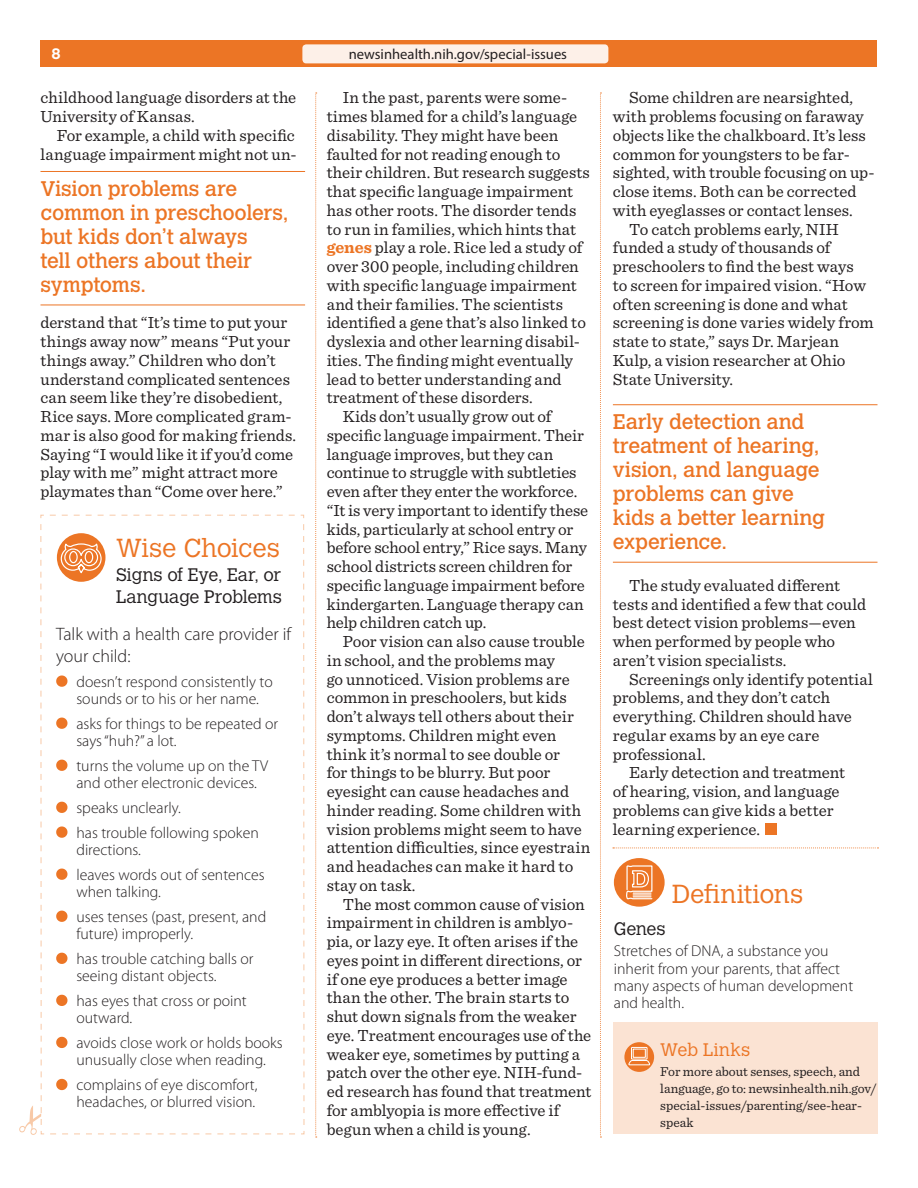
<style>
.page{position:relative;width:918px;height:1188px;background:#fff}
.page>*{position:absolute;margin:0;border:0;box-sizing:border-box;transform-origin:0 0}
.sidebar_H1{font:300 25.8px "Calvert MT Std";color:#ec7525}
.Q{font:21px/24px "Calvert MT Std";letter-spacing:-.015em;color:#ec7525}
.sidebar_H3{font:300 18px/21.6px "Myriad Pro";color:#231f20}
.sidebar_H2{font:300 18px/21.6px "Calvert MT Std";letter-spacing:-.01em;color:#231f20}
.t1{font:300 18px "Calvert MT Std";letter-spacing:.01em;color:#ec7525}
.t2{font:16.8px/18.8px "Sentinel";color:#231f20}
.sidebar_L{font:300 15.75px/17.2px "Myriad Pro";color:#231f20}
.sidebar_P{font:300 15.75px/17.2px "Myriad Pro";color:#231f20}
.t3{font:700 15px "Calvert MT Std";color:#fff}
.t4{font:14.7px "Myriad Pro";color:#231f20}
.t5{font:13.5px/17px "Sentinel";color:#231f20}
.s1{font-weight:700;color:#ec7525}
</style>
<div class="page">
<div style="left:40px;top:40px;width:838px;height:28px;background:#ec7525"></div>
<div style="left:302px;top:44px;width:306px;height:19px;background:#fdf0e8;border-radius:4px"></div>
<svg style="left:315px;top:93px;width:2px;height:1045px"></svg>
<svg style="left:600px;top:93px;width:1px;height:1045px"></svg>
<div style="left:766px;top:824px;width:11px;height:11px;background:#ec7525"></div>
<div style="left:614px;top:1022px;width:264px;height:112px;background:#fbe3d3"></div>
<svg style="left:624px;top:1042px;width:30px;height:30px"></svg>
<svg style="left:628px;top:1047px;width:23px;height:19px"></svg>
<div style="left:633px;top:1049px;width:13px;height:9px;border:1px solid #fff"></div>
<hr style="left:613px;top:404px;width:265px;height:1px;background:#ec7525">
<hr style="left:613px;top:562px;width:265px;height:1px;background:#ec7525">
<svg style="left:40px;top:514px;width:265px;height:621px"></svg>
<svg style="left:56px;top:675px;width:11px;height:12px"></svg>
<svg style="left:56px;top:718px;width:11px;height:11px"></svg>
<svg style="left:56px;top:760px;width:11px;height:11px"></svg>
<svg style="left:56px;top:802px;width:11px;height:11px"></svg>
<svg style="left:56px;top:826px;width:11px;height:12px"></svg>
<svg style="left:56px;top:869px;width:11px;height:11px"></svg>
<svg style="left:56px;top:911px;width:11px;height:11px"></svg>
<svg style="left:56px;top:953px;width:11px;height:11px"></svg>
<svg style="left:56px;top:995px;width:11px;height:11px"></svg>
<svg style="left:56px;top:1037px;width:11px;height:11px"></svg>
<svg style="left:56px;top:1079px;width:11px;height:11px"></svg>
<div style="left:57px;top:533px;width:48px;height:49px;background:#ec7525;border-radius:50%"></div>
<svg style="left:60px;top:543px;width:42px;height:32px"></svg>
<svg style="left:19px;top:524px;width:23px;height:611px"></svg>
<hr style="left:40px;top:171px;width:265px;height:1px;background:#ec7525">
<hr style="left:40px;top:305px;width:265px;height:1px;background:#ec7525">
<svg style="left:613px;top:848px;width:266px;height:1px"></svg>
<div style="left:614px;top:858px;width:51px;height:49px;background:#ec7525;border-radius:50%"></div>
<svg style="left:626px;top:865px;width:27px;height:35px"></svg>
<p class="t3" style="left:52px;top:45px;width:11px">8</p>
<p class="t4" style="left:349px;top:45px;width:220px">newsinhealth.nih.gov/special-issues</p>
<p class="t2" style="left:327px;top:87px;width:265px;text-indent:16px">In the past, parents were some&shy;times blamed for a child’s language disability. They might have been faulted for not reading enough to their children. But research suggests that specific language impairment has other roots. The disorder tends to run in families, which hints that <span class="s1">genes</span> play a role. Rice led a study of over 300 people, including children with specific language impairment and their families. The scientists identified a gene that’s also linked to dyslexia and other learning disabil&shy;ities. The finding might eventually lead to better understanding and treatment of these disorders.</p>
<p class="t2" style="left:327px;top:406px;width:263px;text-indent:16px">Kids don’t usually grow out of specific language impairment. Their language improves, but they can continue to struggle with subtleties even after they enter the workforce. “It is very important to identify these kids, particularly at school entry or before school entry,” Rice says. Many school districts screen children for specific language impairment before kindergarten. Language therapy can help children catch up.</p>
<p class="t2" style="left:327px;top:631px;width:265px;text-indent:16px">Poor vision can also cause trouble in school, and the problems may<br>go unnoticed. Vision problems are common in preschoolers, but kids don’t always tell others about their symptoms. Children might even think it’s normal to see double or<br>for things to be blurry. But poor eyesight can cause headaches and hinder reading. Some children with vision problems might seem to have attention difficulties, since eyestrain and headaches can make it hard to stay on task.</p>
<p class="t2" style="left:327px;top:894px;width:266px;text-indent:16px">The most common cause of vision impairment in children is amblyo&shy;pia, or lazy eye. It often arises if the eyes point in different directions, or if one eye produces a better image than the other. The brain starts to shut down signals from the weaker eye. Treatment encourages use of the weaker eye, sometimes by putting a patch over the other eye. NIH-fund&shy;ed research has found that treatment for amblyopia is more effective if begun when a child is young.</p>
<p class="t2" style="left:40px;top:87px;width:257px">childhood language disorders at the<br>University of Kansas.</p>
<p class="t2" style="left:40px;top:125px;width:258px;text-align:right">For example, a child with specific language impairment might not un-</p>
<p class="Q" style="left:40px;top:176px;width:250px">Vision problems are common in preschoolers, but kids don’t always<br>tell others about their symptoms.</p>
<p class="t2" style="left:40px;top:312px;width:257px">derstand that “It’s time to put your things away now” means “Put your things away.” Children who don’t understand complicated sentences can seem like they’re disobedient, Rice says. More complicated gram&shy;mar is also good for making friends.<br>Saying “I would like it if you’d come play with me” might attract more playmates than “Come over here.”</p>
<p class="sidebar_H1" style="left:116px;top:533px;width:165px">Wise Choices</p>
<p class="sidebar_H2" style="left:116px;top:565px;width:167px">Signs of Eye, Ear, or<br>Language Problems</p>
<p class="sidebar_H3" style="left:56px;top:624px;width:237px">Talk with a health care provider if your child:</p>
<p class="sidebar_L" style="left:76px;top:673px;width:198px">doesn’t respond consistently to sounds or to his or her name.</p>
<p class="sidebar_L" style="left:76px;top:715px;width:203px">asks for things to be repeated or says “huh?” a lot.</p>
<p class="sidebar_L" style="left:76px;top:757px;width:193px">turns the volume up on the TV and other electronic devices.</p>
<p class="sidebar_L" style="left:76px;top:799px;width:106px">speaks unclearly.</p>
<p class="sidebar_L" style="left:76px;top:824px;width:184px">has trouble following spoken directions.</p>
<p class="sidebar_L" style="left:76px;top:866px;width:190px">leaves words out of sentences when talking.</p>
<p class="sidebar_L" style="left:76px;top:908px;width:191px">uses tenses (past, present, and future) improperly.</p>
<p class="sidebar_L" style="left:76px;top:950px;width:179px">has trouble catching balls or seeing distant objects.</p>
<p class="sidebar_L" style="left:76px;top:992px;width:172px">has eyes that cross or point outward.</p>
<p class="sidebar_L" style="left:76px;top:1034px;width:208px">avoids close work or holds books unusually close when reading.</p>
<p class="sidebar_L" style="left:76px;top:1076px;width:183px">complains of eye discomfort, headaches, or blurred vision.</p>
<p class="t2" style="left:613px;top:87px;width:263px;text-indent:16px">Some children are nearsighted, with problems focusing on faraway objects like the chalkboard. It’s less common for youngsters to be far&shy;sighted, with trouble focusing on up&shy;close items. Both can be corrected with eyeglasses or contact lenses.</p>
<p class="t2" style="left:613px;top:219px;width:262px;text-indent:16px">To catch problems early, NIH funded a study of thousands of preschoolers to find the best ways<br>to screen for impaired vision. “How often screening is done and what screening is done varies widely from state to state,” says Dr. Marjean<br>Kulp, a vision researcher at Ohio<br>State University.</p>
<p class="Q" style="left:613px;top:410px;width:214px">Early detection and treatment of hearing, vision, and language problems can give kids a better learning experience.</p>
<p class="t2" style="left:613px;top:575px;width:255px;text-indent:16px">The study evaluated different tests and identified a few that could best detect vision problems—even when performed by people who aren’t vision specialists.</p>
<p class="t2" style="left:613px;top:669px;width:262px;text-indent:16px">Screenings only identify potential problems, and they don’t catch everything. Children should have regular exams by an eye care professional.</p>
<p class="t2" style="left:613px;top:762px;width:234px;text-indent:16px">Early detection and treatment of hearing, vision, and language problems can give kids a better learning experience.</p>
<p class="sidebar_H1" style="left:672px;top:880px;width:133px">Definitions</p>
<p class="sidebar_H2" style="left:614px;top:918px;width:53px">Genes</p>
<p class="sidebar_P" style="left:614px;top:943px;width:241px">Stretches of DNA, a substance you inherit from your parents, that affect many aspects of human development and health.</p>
<p class="t1" style="left:660px;top:1039px;width:91px">Web Links</p>
<p class="t5" style="left:660px;top:1062px;width:218px">For more about senses, speech, and language, go to: newsinhealth.nih.gov/ special-issues/parenting/see-hear&shy;speak</p>
</div>
